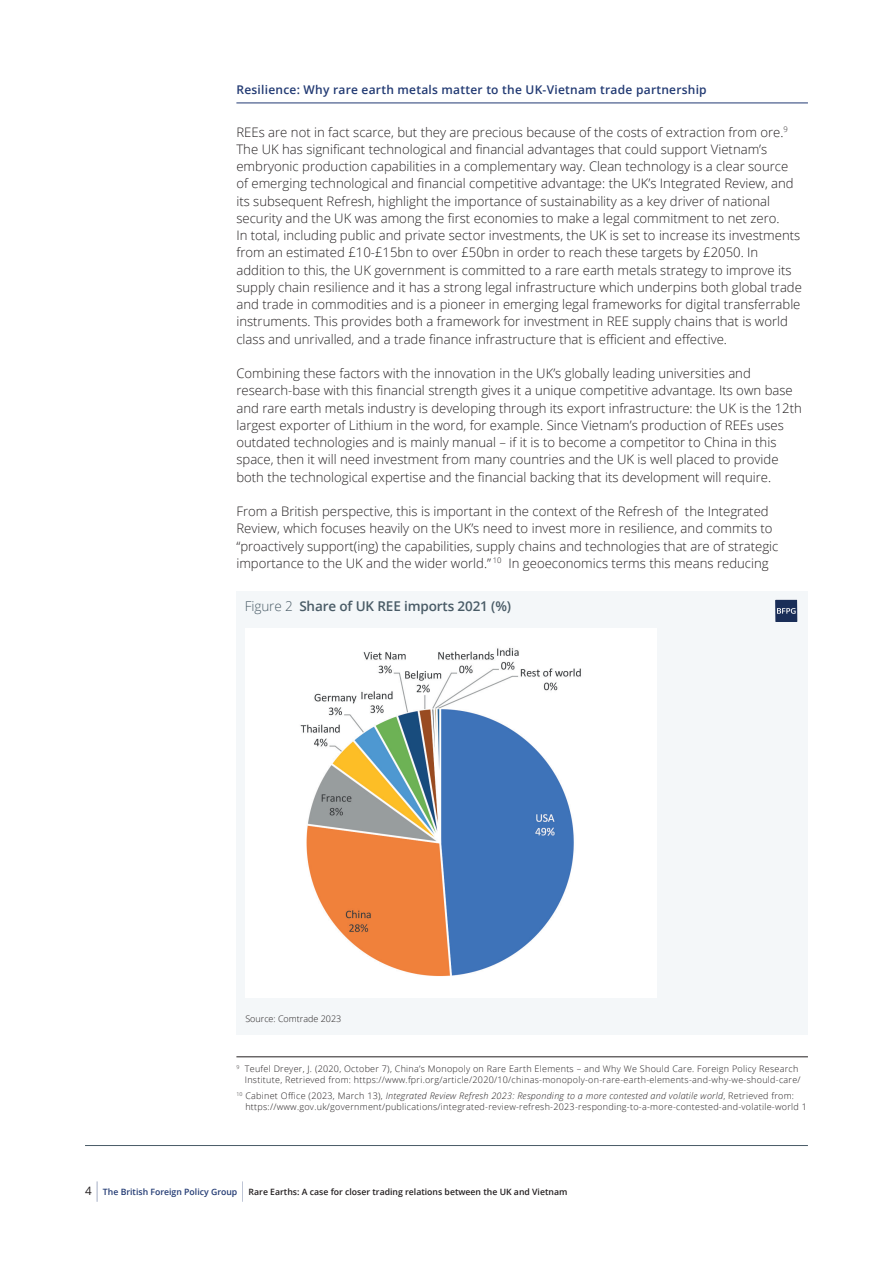
<style>
.page{position:relative;width:893px;height:1263px;background:#fff}
.page>*{position:absolute;margin:0;border:0;box-sizing:border-box;transform-origin:0 0}
.t1{font:600 20.25px "Open Sans";color:#223a73;scale:.2 1}
.t2{font:600 13.5px "Open Sans";letter-spacing:-.01em;color:#495b66}
.t3{font:300 13.2px/17.2px "Open Sans";color:#231f20}
.t4{font:600 12px "Open Sans";letter-spacing:.02em;color:#223a73}
.t5{font:11.55px "Open Sans";color:#231f20}
.t6{font:300 9px/11.2px "Open Sans";letter-spacing:.03em;color:#231f20;text-align:right}
.t7{font:300 9px "Open Sans";color:#231f20}
.t8{font:600 8.7px "Open Sans";color:#231f20}
.t9{font:600 8.7px "Open Sans";color:#223a73}
.s1{font-weight:300}
.s2{font-style:italic}
.s3{font-weight:600;font-size:20.25px;color:#223a73}
</style>
<div class="page">
<hr style="left:85px;top:1145px;width:723px;height:1px;background:#495b66">
<hr style="left:236px;top:103px;width:572px;height:1px;background:#223a73">
<div style="left:236px;top:592px;width:572px;height:443px;background:#f4f7f9"></div>
<img style="left:245px;top:628px;width:412px;height:369px">
<svg style="left:775px;top:599px;width:23px;height:23px"></svg>
<hr style="left:236px;top:1056px;width:572px;height:1px;background:#231f20">
<p class="t4" style="left:236px;top:82px;width:472px">Resilience: Why rare earth metals matter to the UK-Vietnam trade partnership</p>
<p class="t3" style="left:236px;top:123px;width:567px">REEs are not in fact scarce, but they are precious because of the costs of extraction from ore.<sup>9<br></sup>The UK has significant technological and financial advantages that could support Vietnam’s embryonic production capabilities in a complementary way. Clean technology is a clear source of emerging technological and financial competitive advantage: the UK’s Integrated Review, and its subsequent Refresh, highlight the importance of sustainability as a key driver of national security and the UK was among the first economies to make a legal commitment to net zero.<br>In total, including public and private sector investments, the UK is set to increase its investments from an estimated £10-£15bn to over £50bn in order to reach these targets by £2050. In addition to this, the UK government is committed to a rare earth metals strategy to improve its supply chain resilience and it has a strong legal infrastructure which underpins both global trade and trade in commodities and is a pioneer in emerging legal frameworks for digital transferrable instruments. This provides both a framework for investment in REE supply chains that is world class and unrivalled, and a trade finance infrastructure that is efficient and effective.</p>
<p class="t3" style="left:236px;top:364px;width:567px">Combining these factors with the innovation in the UK’s globally leading universities and research-base with this financial strength gives it a unique competitive advantage. Its own base and rare earth metals industry is developing through its export infrastructure: the UK is the 12th largest exporter of Lithium in the word, for example. Since Vietnam’s production of REEs uses outdated technologies and is mainly manual – if it is to become a competitor to China in this space, then it will need investment from many countries and the UK is well placed to provide both the technological expertise and the financial backing that its development will require.</p>
<p class="t3" style="left:236px;top:502px;width:543px">From a British perspective, this is important in the context of the Refresh of the Integrated Review, which focuses heavily on the UK’s need to invest more in resilience, and commits to “proactively support(ing) the capabilities, supply chains and technologies that are of strategic importance to the UK and the wider world.” <sup>10</sup> In geoeconomics terms this means reducing</p>
<p class="t2" style="left:245px;top:596px;width:268px"><span class="s1">Figure 2</span> Share of UK REE imports 2021 (%)</p>
<p class="t7" style="left:245px;top:1012px;width:97px">Source: Comtrade 2023</p>
<p class="t6" style="left:236px;top:1063px;width:566px"><sup>9</sup> Teufel Dreyer, J. (2020, October 7), China’s Monopoly on Rare Earth Elements – and Why We Should Care. Foreign Policy Research<br>Institute, Retrieved from: https://www.fpri.org/article/2020/10/chinas-monopoly-on-rare-earth-elements-and-why-we-should-care/</p>
<p class="t6" style="left:245px;top:1089px;width:563px;text-align:left;text-indent:-9px"><sup>10</sup> Cabinet Office (2023, March 13), <span class="s2">Integrated Review Refresh 2023: Responding to a more contested and volatile world</span>, Retrieved from: https://www.gov.uk/government/publications/integrated-review-refresh-2023-responding-to-a-more-contested-and-volatile-world 1</p>
<p class="t5" style="left:85px;top:1183px;width:15px">4 <span class="s3">|</span></p>
<p class="t9" style="left:103px;top:1186px;width:136px">The British Foreign Policy Group</p>
<h1 class="t1" style="left:242px;top:1175px;width:13px">|</h1>
<p class="t8" style="left:249px;top:1186px;width:320px">Rare Earths: A case for closer trading relations between the UK and Vietnam</p>
</div>
